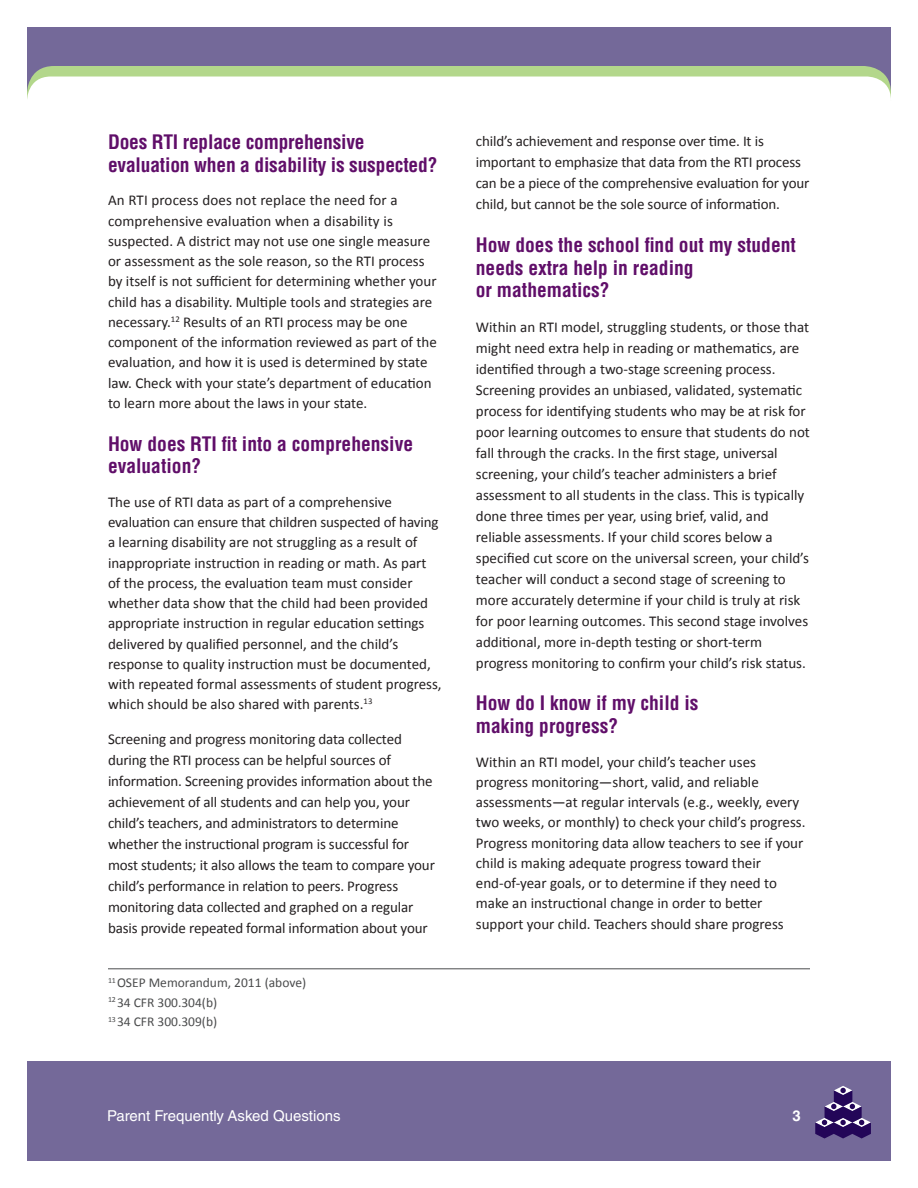
<style>
.page{position:relative;width:918px;height:1188px;background:#fff}
.page>*{position:absolute;margin:0;border:0;box-sizing:border-box;transform-origin:0 0}
.t1{font:700 condensed 19.5px/22.5px "Helvetica LT Std";color:#600e69}
.t2{font:15px/20.2px "Calibri";color:#231f20}
.t3{font:15px "Helvetica LT Std";color:#fff}
.t4{font:700 15px "Helvetica LT Std";color:#fff}
.t5{font:13.5px/19.5px "Calibri";color:#4b4c4d}
</style>
<div class="page">
<svg style="left:27px;top:27px;width:864px;height:66px;fill:#746999"></svg>
<div style="left:27px;top:1061px;width:864px;height:100px;background:#746999"></div>
<svg style="left:815px;top:1086px;width:56px;height:52px"></svg>
<hr style="left:108px;top:969px;width:702px;height:1px;background:#4b4c4d">
<h1 class="t1" style="left:108px;top:131px;width:331px">Does RTI replace comprehensive evaluation when a disability is suspected?</h1>
<p class="t2" style="left:108px;top:190px;width:330px">An RTI process does not replace the need for a comprehensive evaluation when a disability is suspected. A district may not use one single measure or assessment as the sole reason, so the RTI process by itself is not sufficient for determining whether your child has a disability. Multiple tools and strategies are necessary.<sup>12</sup> Results of an RTI process may be one component of the information reviewed as part of the evaluation, and how it is used is determined by state law. Check with your state’s department of education to learn more about the laws in your state.</p>
<h1 class="t1" style="left:108px;top:432px;width:307px">How does RTI fit into a comprehensive evaluation?</h1>
<p class="t2" style="left:108px;top:492px;width:335px">The use of RTI data as part of a comprehensive evaluation can ensure that children suspected of having a learning disability are not struggling as a result of inappropriate instruction in reading or math. As part of the process, the evaluation team must consider whether data show that the child had been provided appropriate instruction in regular education settings delivered by qualified personnel, and the child’s response to quality instruction must be documented, with repeated formal assessments of student progress, which should be also shared with parents.<sup>13</sup></p>
<p class="t2" style="left:108px;top:728px;width:328px;line-height:21px">Screening and progress monitoring data collected during the RTI process can be helpful sources of information. Screening provides information about the achievement of all students and can help you, your child’s teachers, and administrators to determine whether the instructional program is successful for most students; it also allows the team to compare your child’s performance in relation to peers. Progress monitoring data collected and graphed on a regular basis provide repeated formal information about your</p>
<p class="t5" style="left:108px;top:973px;width:200px"><sup>11</sup>OSEP Memorandum, 2011 (above)<br><sup>12</sup> 34 CFR 300.304(b)<br><sup>13</sup> 34 CFR 300.309(b)</p>
<p class="t2" style="left:476px;top:131px;width:335px;line-height:21px">child’s achievement and response over time. It is important to emphasize that data from the RTI process can be a piece of the comprehensive evaluation for your child, but cannot be the sole source of information.</p>
<h1 class="t1" style="left:476px;top:234px;width:322px">How does the school find out my student needs extra help in reading<br>or mathematics?</h1>
<p class="t2" style="left:476px;top:316px;width:336px;line-height:21px">Within an RTI model, struggling students, or those that might need extra help in reading or mathematics, are identified through a two-stage screening process.<br>Screening provides an unbiased, validated, systematic process for identifying students who may be at risk for poor learning outcomes to ensure that students do not fall through the cracks. In the first stage, universal screening, your child’s teacher administers a brief assessment to all students in the class. This is typically done three times per year, using brief, valid, and reliable assessments. If your child scores below a specified cut score on the universal screen, your child’s teacher will conduct a second stage of screening to more accurately determine if your child is truly at risk for poor learning outcomes. This second stage involves additional, more in-depth testing or short-term progress monitoring to confirm your child’s risk status.</p>
<h1 class="t1" style="left:476px;top:692px;width:224px">How do I know if my child is making progress?</h1>
<p class="t2" style="left:476px;top:751px;width:331px">Within an RTI model, your child’s teacher uses progress monitoring—short, valid, and reliable assessments—at regular intervals (e.g., weekly, every two weeks, or monthly) to check your child’s progress.<br>Progress monitoring data allow teachers to see if your child is making adequate progress toward their end-of-year goals, or to determine if they need to make an instructional change in order to better support your child. Teachers should share progress</p>
<p class="t3" style="left:107px;top:1107px;width:235px">Parent Frequently Asked Questions</p>
<p class="t4" style="left:793px;top:1107px;width:10px">3</p>
</div>
